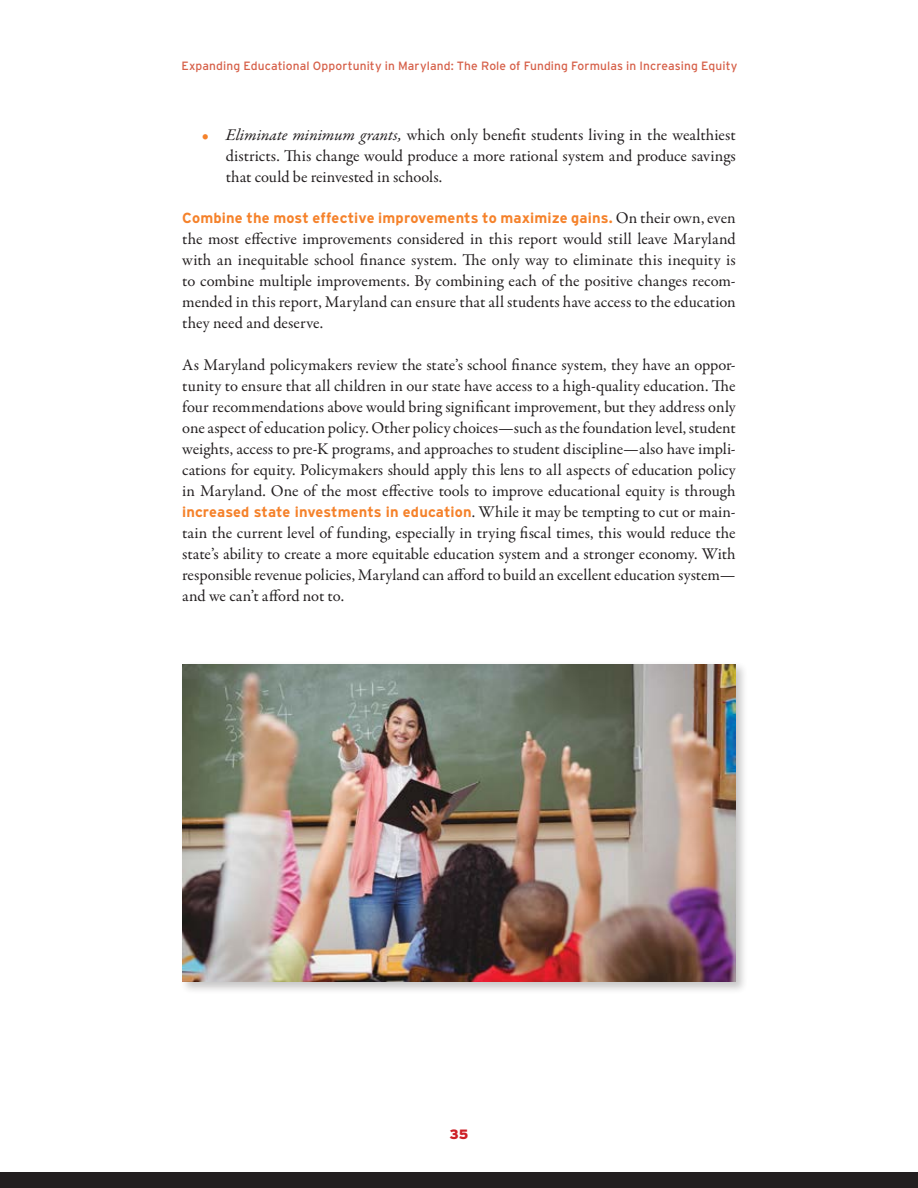
<style>
.page{position:relative;width:918px;height:1188px;background:#fff}
.page>*{position:absolute;margin:0;border:0;box-sizing:border-box;transform-origin:0 0}
.t1{font:16.5px/21px "Garamond Premr Pro";color:#231f20;text-align:justify}
.t2{font:700 14.7px "Interstate";letter-spacing:.005em;color:#f5822b}
.t3{font:900 13.5px "Interstate";color:#cd2027}
.t4{font:12px "Interstate";letter-spacing:.01em;color:#d66049}
.s1{color:#f5822b}
.s2{font-style:italic}
.s3{font-family:"Garamond Premr Pro";font-weight:400;font-size:16.5px;color:#231f20}
</style>
<div class="page">
<div style="left:0;top:1172px;width:918px;height:16px;background:#231f20"></div>
<div style="left:180px;top:661px;width:568px;height:333px;background:#231f20;opacity:.25"></div>
<img style="left:182px;top:664px;width:554px;height:318px">
<p class="t4" style="left:181px;top:59px;width:558px">Expanding Educational Opportunity in Maryland: The Role of Funding Formulas in Increasing Equity</p>
<p class="t1" style="left:226px;top:125px;width:512px;text-indent:-24px"><span class="s1">•</span> <span class="s2">Eliminate minimum grants,</span> which only benefit students living in the wealthiest districts. This change would produce a more rational system and produce savings that could be reinvested in schools.</p>
<p class="t2" style="left:182px;top:210px;width:555px">Combine the most effective improvements to maximize gains. <span class="s3">On their own, even</span></p>
<p class="t1" style="left:182px;top:229px;width:555px">the most effective improvements considered in this report would still leave Maryland with an inequitable school finance system. The only way to eliminate this inequity is to combine multiple improvements. By combining each of the positive changes recom&shy;mended in this report, Maryland can ensure that all students have access to the education they need and deserve.</p>
<p class="t1" style="left:182px;top:354px;width:555px">As Maryland policymakers review the state’s school finance system, they have an oppor&shy;tunity to ensure that all children in our state have access to a high-quality education. The four recommendations above would bring significant improvement, but they address only one aspect of education policy. Other policy choices—such as the foundation level, student weights, access to pre-K programs, and approaches to student discipline—also have impli&shy;cations for equity. Policymakers should apply this lens to all aspects of education policy in Maryland. One of the most effective tools to improve educational equity is through</p>
<p class="t2" style="left:182px;top:503px;width:555px">increased state investments in education<span class="s3">. While it may be tempting to cut or main-</span></p>
<p class="t1" style="left:182px;top:522px;width:555px">tain the current level of funding, especially in trying fiscal times, this would reduce the state’s ability to create a more equitable education system and a stronger economy. With responsible revenue policies, Maryland can afford to build an excellent education system— and we can’t afford not to.</p>
<p class="t3" style="left:450px;top:1127px;width:20px">35</p>
</div>
